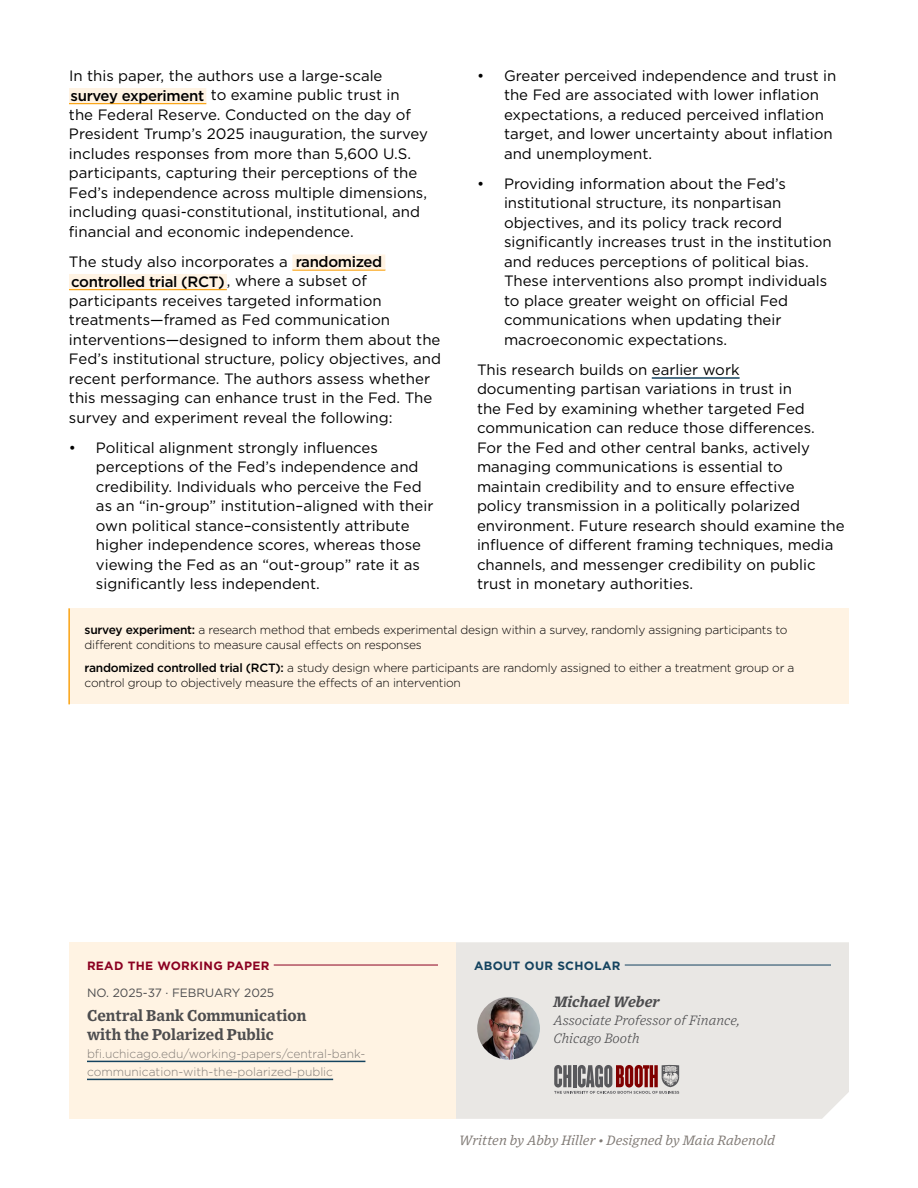
<style>
.page{position:relative;width:918px;height:1188px;background:#fff}
.page>*{position:absolute;margin:0;border:0;box-sizing:border-box;transform-origin:0 0}
.t1{font:700 15.75px/19.5px "Exchange";color:#4d4d4f}
.t2{font:15px/19.5px "Gotham";color:#000}
.t3{font:500 15px "Gotham";letter-spacing:-.025em;color:#000}
.t4{font:italic 700 15px "Exchange";color:#4d4d4f}
.t5{font:italic 13.5px "Exchange";color:#817b76}
.t6{font:italic 300 13.5px/18px "Exchange";color:#4d4d4f}
.t7{font:300 12px/15px "Gotham";letter-spacing:-.02em;color:#000}
.t8{font:300 12px/18px "Gotham";color:#817b76}
.t9{font:12px "Gotham";color:#4d4d4f}
.t10{font:700 12px "Gotham";letter-spacing:.025em;color:#8b0021}
.t11{font:700 12px "Gotham";letter-spacing:.025em;color:#14435f}
.s1{font-weight:500}
.s2{font-size:12px}
</style>
<div class="page">
<hr style="left:69px;top:103px;width:137px;height:1px;background:#faa61a">
<hr style="left:292px;top:269px;width:93px;height:2px;background:#faa61a">
<hr style="left:69px;top:289px;width:158px;height:1px;background:#faa61a">
<div style="left:69px;top:88px;width:137px;height:15px;background:#fff3e3"></div>
<div style="left:292px;top:254px;width:93px;height:15px;background:#fff3e3"></div>
<div style="left:69px;top:274px;width:158px;height:15px;background:#fff3e3"></div>
<hr style="left:652px;top:377px;width:88px;height:2px;background:#14435f">
<div style="left:69px;top:942px;width:387px;height:177px;background:#fff3e3"></div>
<hr style="left:87px;top:965px;width:351px;height:1px;background:#8b0021">
<div style="left:87px;top:961px;width:187px;height:10px;background:#fff3e3"></div>
<hr style="left:87px;top:1061px;width:278px;height:1px;background:#14435f">
<hr style="left:87px;top:1079px;width:246px;height:1px;background:#14435f">
<div style="left:456px;top:942px;width:393px;height:177px;background:#e9e7e4"></div>
<hr style="left:474px;top:965px;width:357px;height:1px;background:#14435f">
<div style="left:474px;top:961px;width:151px;height:10px;background:#e9e7e4"></div>
<img style="left:477px;top:997px;width:63px;height:63px;border-radius:31px">
<svg style="left:554px;top:1064px;width:125px;height:29px;background:#a48b8a"></svg>
<div style="left:68px;top:608px;width:781px;height:96px;background:#fff3e3"></div>
<hr style="left:68px;top:608px;width:2px;height:96px;background:#faa61a">
<p class="t2" style="left:69px;top:66px;width:315px">In this paper, the authors use a large-scale</p>
<p class="t2" style="left:191px;top:85px;width:210px">nt to examine public trust in</p>
<p class="t2" style="left:69px;top:105px;width:343px">the Federal Reserve. Conducted on the day of</p>
<p class="t2" style="left:69px;top:124px;width:361px">President Trump’s 2025 inauguration, the survey</p>
<p class="t2" style="left:69px;top:144px;width:344px">includes responses from more than 5,600 U.S.</p>
<p class="t2" style="left:69px;top:163px;width:350px">participants, capturing their perceptions of the</p>
<p class="t2" style="left:69px;top:183px;width:360px">Fed’s independence across multiple dimensions,</p>
<p class="t2" style="left:69px;top:202px;width:353px">including quasi-constitutional, institutional, and</p>
<p class="t2" style="left:69px;top:222px;width:286px">financial and economic independence.</p>
<p class="t2" style="left:69px;top:252px;width:282px">The study also incorporates a random co</p>
<p class="t3" style="left:71px;top:86px;width:135px">survey experiment</p>
<p class="t3" style="left:296px;top:252px;width:88px">randomized</p>
<p class="t2" style="left:69px;top:271px;width:373px;text-indent:142px">T), where a subset of participants receives targeted information treatments—framed as Fed communication interventions—designed to inform them about the Fed’s institutional structure, policy objectives, and recent performance. The authors assess whether this messaging can enhance trust in the Fed. The survey and experiment reveal the following:</p>
<p class="t2" style="left:96px;top:438px;width:339px;text-indent:-27px">• Political alignment strongly influences perceptions of the Fed’s independence and credibility. Individuals who perceive the Fed as an “in-group” institution–aligned with their own political stance–consistently attribute higher independence scores, whereas those viewing the Fed as an “out-group” rate it as significantly less independent.</p>
<p class="t3" style="left:71px;top:272px;width:155px">controlled trial (RCT)</p>
<p class="t2" style="left:504px;top:66px;width:334px;text-indent:-27px">• Greater perceived independence and trust in the Fed are associated with lower inflation expectations, a reduced perceived inflation target, and lower uncertainty about inflation and unemployment.</p>
<p class="t2" style="left:504px;top:174px;width:329px;text-indent:-27px">• Providing information about the Fed’s institutional structure, its nonpartisan objectives, and its policy track record significantly increases trust in the institution and reduces perceptions of political bias.<br>These interventions also prompt individuals to place greater weight on official Fed communications when updating their macroeconomic expectations.</p>
<p class="t2" style="left:477px;top:360px;width:369px">This research builds on earlier work<br>documenting partisan variations in trust in<br>the Fed by examining whether targeted Fed communication can reduce those differences.<br>For the Fed and other central banks, actively managing communications is essential to maintain credibility and to ensure effective<br>policy transmission in a politically polarized environment. Future research should examine the influence of different framing techniques, media channels, and messenger credibility on public trust in monetary authorities.</p>
<p class="t7" style="left:85px;top:622px;width:705px"><span class="s1">survey experiment:</span> a research method that embeds experimental design within a survey, randomly assigning participants to different conditions to measure causal effects on responses</p>
<p class="t7" style="left:85px;top:660px;width:711px"><span class="s1">randomized controlled trial (RCT):</span> a study design where participants are randomly assigned to either a treatment group or a control group to objectively measure the effects of an intervention</p>
<p class="t10" style="left:87px;top:958px;width:184px">READ THE WORKING PAPER</p>
<p class="t9" style="left:87px;top:985px;width:189px">NO. 2025-37 · FEBRUARY 2025</p>
<p class="t1" style="left:87px;top:1005px;width:221px">Central Bank Communication with the Polarized Public</p>
<p class="t8" style="left:87px;top:1045px;width:280px">bfi.uchicago.edu/working-papers/central-bank&shy;communication-with-the-polarized-public</p>
<p class="t11" style="left:474px;top:958px;width:148px">ABOUT OUR SCHOLAR</p>
<p class="t4" style="left:554px;top:990px;width:108px">Michael Weber</p>
<p class="t6" style="left:554px;top:1011px;width:188px">Associate Professor of Finance,<br>Chicago Booth</p>
<p class="t5" style="left:459px;top:1130px;width:318px">Written by Abby Hiller <span class="s2">•</span> Designed by Maia Rabenold</p>
</div>
